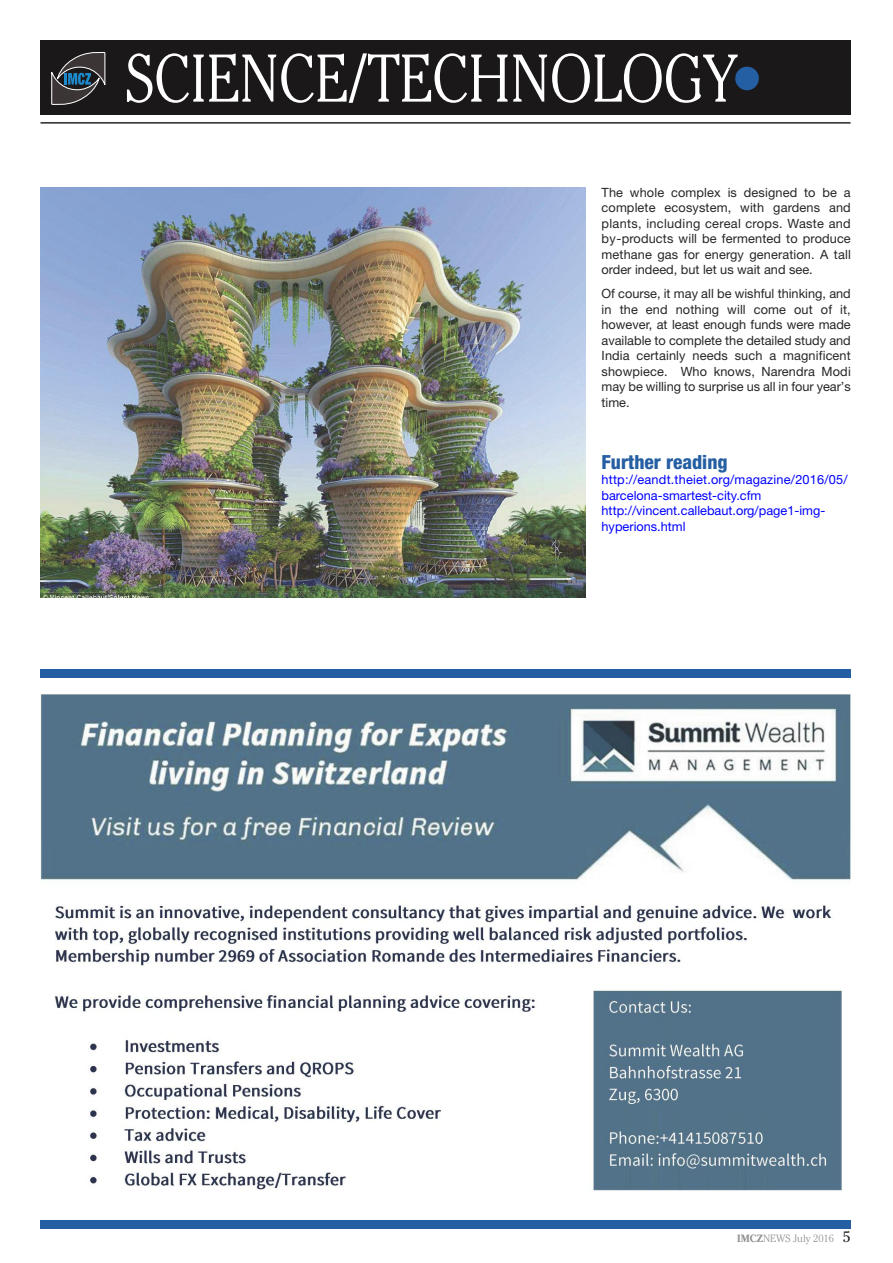
<style>
.page{position:relative;width:893px;height:1263px;background:#fff}
.page>*{position:absolute;margin:0;border:0;box-sizing:border-box;transform-origin:0 0}
.t1{font:300 66.9px "Cheltenham";color:#fff;scale:.87 1}
.t2{font:800 condensed 19.5px "Helvetica Neue";color:#255fa3}
.t3{font:12.75px/15.6px "Helvetica Neue";color:#272627;text-align:justify}
.t4{font:12.75px/15.6px "Helvetica Neue";color:#00f}
.t5{font:300 10.5px "Cheltenham";color:#939393}
.s1{font-family:"Helvetica Neue";font-weight:900;font-stretch:condensed;font-size:66.3px;color:#255fa3}
.s2{font-weight:700}
.s3{font-weight:400;font-size:15px;color:#272627}
</style>
<div class="page">
<div style="left:40px;top:1220px;width:810px;height:9px;background:#255fa3"></div>
<div style="left:40px;top:669px;width:810px;height:9px;background:#255fa3"></div>
<div style="left:40px;top:41px;width:810px;height:74px;background:#1b1819"></div>
<svg style="left:51px;top:52px;width:54px;height:53px"></svg>
<hr style="left:40px;top:122px;width:810px;height:2px;background:#272627">
<img style="left:40px;top:188px;width:545px;height:410px">
<img style="left:40px;top:693px;width:810px;height:498px">
<h1 class="t1" style="left:126px;top:52px;width:735px">SCIENCE/TECHNOLOGY<span class="s1">•</span></h1>
<p class="t3" style="left:602px;top:186px;width:251px">The whole complex is designed to be a complete ecosystem, with gardens and plants, including cereal crops. Waste and by-products will be fermented to produce methane gas for energy generation. A tall order indeed, but let us wait and see.</p>
<p class="t3" style="left:602px;top:287px;width:251px">Of course, it may all be wishful thinking, and in the end nothing will come out of it, however, at least enough funds were made available to complete the detailed study and India certainly needs such a magnificent showpiece. Who knows, Narendra Modi may be willing to surprise us all in four year’s time.</p>
<h2 class="t2" style="left:602px;top:455px;width:128px">Further reading</h2>
<p class="t4" style="left:602px;top:473px;width:248px">http://eandt.theiet.org/magazine/2016/05/ barcelona-smartest-city.cfm http://vincent.callebaut.org/page1-img&shy;hyperions.html</p>
<p class="t5" style="left:737px;top:1234px;width:115px"><span class="s2">IMCZ</span>NEWS July 2016 <span class="s3">5</span></p>
</div>
